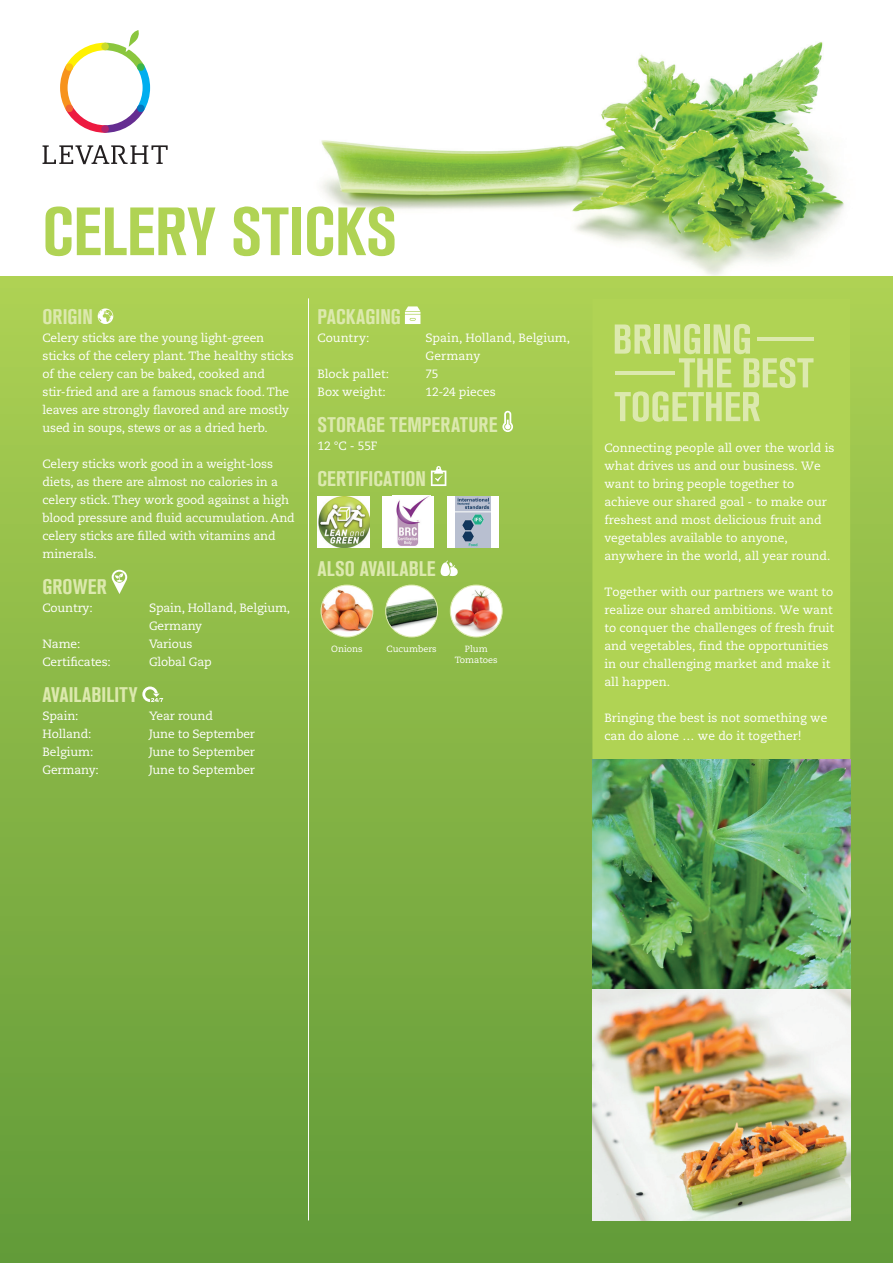
<style>
.page{position:relative;width:893px;height:1263px;background:#fff}
.page>*{position:absolute;margin:0;border:0;box-sizing:border-box;transform-origin:0 0}
.t1{font:700 condensed 67.5px "Akzidenz Grotesk BQ";color:#b0d354}
.t2{font:700 condensed 21px "Akzidenz Grotesk BQ";letter-spacing:.005em;color:#dce9ae}
.t3{font:12px/18px "Caecilia LT Std";letter-spacing:-.01em;color:#fff}
.t4{font:9px/10.8px "Caecilia LT Std";color:#fff;text-align:center}
</style>
<div class="page">
<img style="left:321px;top:42px;width:523px;height:234px">
<div style="left:0;top:276px;width:893px;height:987px;background:linear-gradient(to bottom,#add153,#619a39)"></div>
<div style="left:592px;top:299px;width:258px;height:921px;background:#b0d354"></div>
<svg style="left:43px;top:145px;width:125px;height:19px"></svg>
<svg style="left:60px;top:30px;width:90px;height:103px"></svg>
<svg style="left:405px;top:306px;width:15px;height:18px"></svg>
<svg style="left:502px;top:411px;width:11px;height:21px"></svg>
<svg style="left:431px;top:466px;width:15px;height:20px"></svg>
<svg style="left:441px;top:560px;width:17px;height:16px"></svg>
<svg style="left:98px;top:308px;width:15px;height:16px"></svg>
<svg style="left:112px;top:570px;width:15px;height:24px"></svg>
<svg style="left:142px;top:686px;width:21px;height:16px"></svg>
<img style="left:321px;top:585px;width:52px;height:49px">
<div style="left:321px;top:585px;width:52px;height:52px;border:1px solid #dce9ae;border-radius:50%"></div>
<img style="left:386px;top:585px;width:52px;height:52px;border-radius:25px">
<div style="left:385px;top:585px;width:53px;height:52px;border:1px solid #dce9ae;border-radius:50%"></div>
<img style="left:451px;top:586px;width:50px;height:50px">
<div style="left:450px;top:585px;width:53px;height:52px;border:1px solid #dce9ae;border-radius:50%"></div>
<hr style="left:308px;top:298px;width:1px;height:922px;background:#fff">
<img style="left:592px;top:759px;width:258px;height:461px">
<svg style="left:317px;top:496px;width:52px;height:52px"></svg>
<img style="left:317px;top:497px;width:52px;height:50px">
<div style="left:382px;top:496px;width:52px;height:52px;background:#fff"></div>
<img style="left:396px;top:496px;width:33px;height:50px">
<div style="left:447px;top:496px;width:52px;height:52px;background:#fff"></div>
<img style="left:455px;top:496px;width:35px;height:51px">
<svg style="left:615px;top:324px;width:198px;height:98px"></svg>
<hr style="left:757px;top:337px;width:57px;height:4px;background:#dce9ae">
<hr style="left:615px;top:371px;width:60px;height:4px;background:#dce9ae">
<h1 class="t1" style="left:43px;top:193px;width:356px">CELERY STICKS</h1>
<h2 class="t2" style="left:43px;top:305px;width:52px">ORIGIN</h2>
<p class="t3" style="left:43px;top:329px;width:253px">Celery sticks are the young light-green sticks of the celery plant. The healthy sticks of the celery can be baked, cooked and stir-fried and are a famous snack food. The leaves are strongly flavored and are mostly used in soups, stews or as a dried herb.</p>
<p class="t3" style="left:43px;top:455px;width:254px">Celery sticks work good in a weight-loss diets, as there are almost no calories in a celery stick. They work good against a high blood pressure and fluid accumulation. And celery sticks are filled with vitamins and minerals.</p>
<h2 class="t2" style="left:43px;top:575px;width:66px">GROWER</h2>
<p class="t3" style="left:43px;top:599px;width:52px">Country:</p>
<p class="t3" style="left:149px;top:599px;width:143px">Spain, Holland, Belgium,<br>Germany</p>
<p class="t3" style="left:43px;top:635px;width:39px">Name:</p>
<p class="t3" style="left:149px;top:635px;width:45px">Various</p>
<p class="t3" style="left:43px;top:653px;width:70px">Certificates:</p>
<p class="t3" style="left:149px;top:653px;width:64px">Global Gap</p>
<h2 class="t2" style="left:43px;top:683px;width:97px">AVAILABILITY</h2>
<p class="t3" style="left:43px;top:707px;width:38px">Spain:</p>
<p class="t3" style="left:149px;top:707px;width:65px">Year round</p>
<p class="t3" style="left:43px;top:725px;width:50px">Holland:</p>
<p class="t3" style="left:149px;top:725px;width:108px">June to September</p>
<p class="t3" style="left:43px;top:743px;width:52px">Belgium:</p>
<p class="t3" style="left:149px;top:743px;width:108px">June to September</p>
<p class="t3" style="left:43px;top:761px;width:58px">Germany:</p>
<p class="t3" style="left:149px;top:761px;width:108px">June to September</p>
<h2 class="t2" style="left:317px;top:305px;width:85px">PACKAGING</h2>
<p class="t3" style="left:317px;top:329px;width:53px">Country:</p>
<p class="t3" style="left:425px;top:329px;width:146px">Spain, Holland, Belgium,<br>Germany</p>
<p class="t3" style="left:317px;top:365px;width:73px">Block pallet:</p>
<p class="t3" style="left:425px;top:365px;width:15px">75</p>
<p class="t3" style="left:317px;top:383px;width:70px">Box weight:</p>
<p class="t3" style="left:425px;top:383px;width:72px">12-24 pieces</p>
<h2 class="t2" style="left:317px;top:413px;width:182px">STORAGE TEMPERATURE</h2>
<p class="t3" style="left:317px;top:437px;width:62px">12 °C - 55F</p>
<h2 class="t2" style="left:317px;top:467px;width:110px">CERTIFICATION</h2>
<h2 class="t2" style="left:317px;top:557px;width:120px">ALSO AVAILABLE</h2>
<p class="t4" style="left:331px;top:644px;width:33px">Onions</p>
<p class="t4" style="left:387px;top:644px;width:52px">Cucumbers</p>
<p class="t4" style="left:455px;top:644px;width:44px">Plum<br>Tomatoes</p>
<p class="t3" style="left:604px;top:439px;width:232px">Connecting people all over the world is what drives us and our business. We want to bring people together to achieve our shared goal - to make our freshest and most delicious fruit and vegetables available to anyone, anywhere in the world, all year round.</p>
<p class="t3" style="left:604px;top:583px;width:231px">Together with our partners we want to realize our shared ambitions. We want to conquer the challenges of fresh fruit and vegetables, find the opportunities in our challenging market and make it all happen.</p>
<p class="t3" style="left:604px;top:709px;width:224px">Bringing the best is not something we can do alone … we do it together!</p>
</div>
